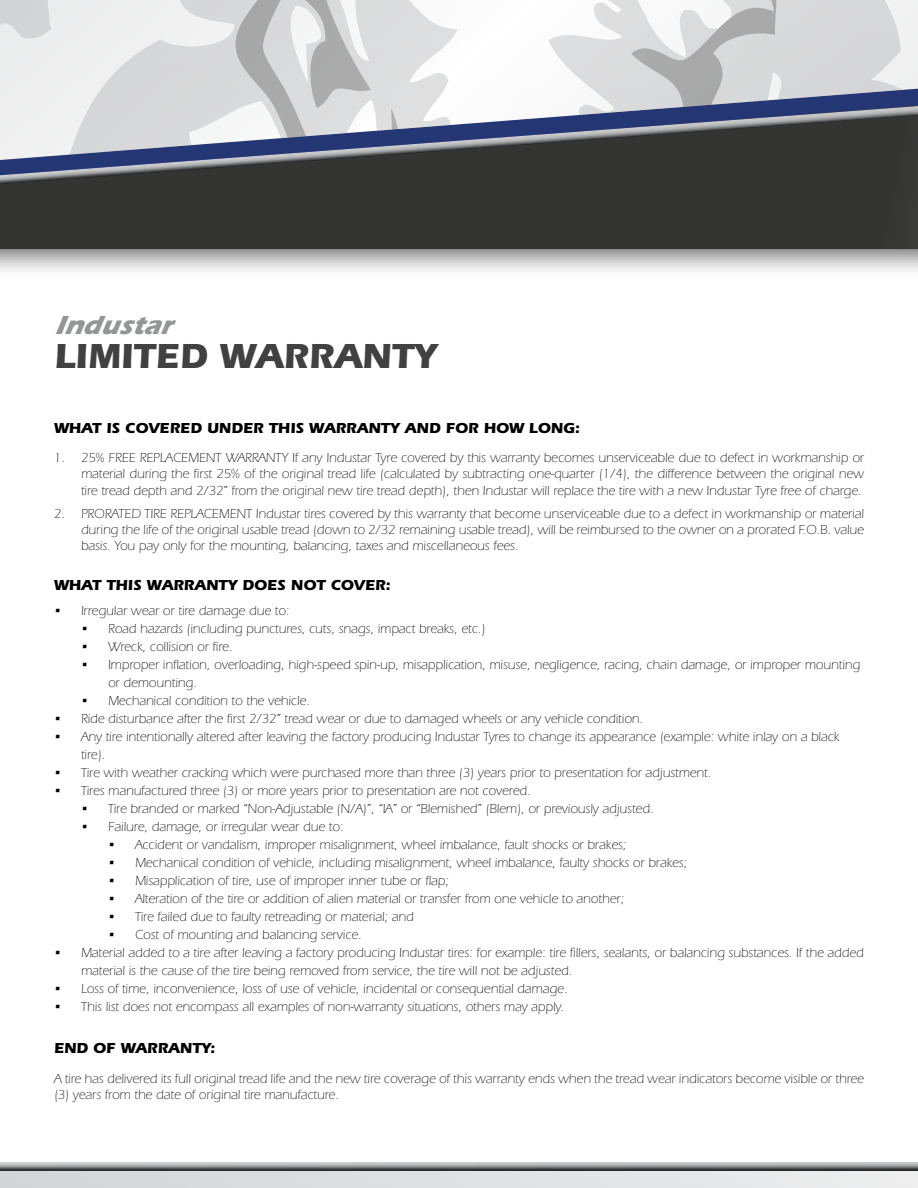
<style>
.page{position:relative;width:918px;height:1188px;background:#fff}
.page>*{position:absolute;margin:0;border:0;box-sizing:border-box;transform-origin:0 0}
.t1{font:700 36px "ITC Eras Std";color:#414042}
.t2{font:italic 700 27px "ITC Eras Std";color:#939598}
.t3{font:700 15px "ITC Eras Std";color:#000}
.t4{font:300 13.5px/16.2px "ITC Eras Std";color:#000}
</style>
<div class="page">
<svg style="left:0;top:160px;width:918px;height:111px;background:#535353"></svg>
<svg style="left:409px;top:0;width:281px;height:160px"></svg>
<svg style="left:0;top:0;width:409px;height:160px"></svg>
<svg style="left:690px;top:0;width:228px;height:160px;background:#9a9ca3"></svg>
<div style="left:0;top:1166px;width:918px;height:22px;background:#e0e1e2"></div>
<div style="left:0;top:1162px;width:918px;height:10px;background:#000;opacity:.75"></div>
<h2 class="t2" style="left:54px;top:309px;width:130px">Industar</h2>
<h1 class="t1" style="left:54px;top:335px;width:385px">LIMITED WARRANTY</h1>
<p class="t3" style="left:54px;top:419px;width:528px">WHAT IS COVERED UNDER THIS WARRANTY AND FOR HOW LONG :</p>
<p class="t4" style="left:54px;top:450px;width:62px">1. 25% free</p>
<p class="t4" style="left:140px;top:450px;width:36px">replacement</p>
<p class="t4" style="left:226px;top:450px;width:10px">warrant</p>
<p class="t4" style="left:81px;top:450px;width:785px;text-align:justify;text-indent:201px">y If any Industar Tyre covered by this warranty becomes unserviceable due to defect in workmanship or material during the first 25% of the original tread life (calculated by subtracting one-quarter (1/4), the difference between the original new tire tread depth and 2/32” from the original new tire tread depth), then Industar will replace the tire with a new Industar Tyre free of charge.</p>
<p class="t4" style="left:54px;top:505px;width:36px">2. Prorated</p>
<p class="t4" style="left:145px;top:505px;width:7px">tire</p>
<p class="t4" style="left:170px;top:505px;width:36px">replacement</p>
<p class="t4" style="left:81px;top:505px;width:785px;text-align:justify;text-indent:175px">Industar tires covered by this warranty that become unserviceable due to a defect in workmanship or material during the life of the original usable tread (down to 2/32 remaining usable tread), will be reimbursed to the owner on a prorated F.O.B. value basis. You pay only for the mounting, balancing, taxes and miscellaneous fees.</p>
<p class="t3" style="left:54px;top:577px;width:338px">WHAT THIS WARRANTY DOES NOT COVER:</p>
<p class="t4" style="left:54px;top:603px;width:237px">• Irregular wear or tire damage due to:</p>
<p class="t4" style="left:81px;top:621px;width:406px">• Road hazards (including punctures, cuts, snags, impact breaks, etc.)</p>
<p class="t4" style="left:81px;top:639px;width:153px">• Wreck, collision or fire.</p>
<p class="t4" style="left:108px;top:656px;width:754px;line-height:18px;text-indent:-27px">• Improper inflation, overloading, high-speed spin-up, misapplication, misuse, negligence, racing, chain damage, or improper mounting or demounting.</p>
<p class="t4" style="left:81px;top:693px;width:231px">• Mechanical condition to the vehicle.</p>
<p class="t4" style="left:54px;top:711px;width:591px">• Ride disturbance after the first 2/32” tread wear or due to damaged wheels or any vehicle condition.</p>
<p class="t4" style="left:81px;top:728px;width:760px;line-height:18px;text-indent:-27px">• Any tire intentionally altered after leaving the factory producing Industar Tyres to change its appearance (example: white inlay on a black tire).</p>
<p class="t4" style="left:54px;top:765px;width:659px">• Tire with weather cracking which were purchased more than three (3) years prior to presentation for adjustment.</p>
<p class="t4" style="left:54px;top:783px;width:478px">• Tires manufactured three (3) or more years prior to presentation are not covered.</p>
<p class="t4" style="left:81px;top:801px;width:574px">• Tire branded or marked “Non-Adjustable (N/A)”, “IA” or “Blemished” (Blem), or previously adjusted.</p>
<p class="t4" style="left:81px;top:819px;width:264px">• Failure, damage, or irregular wear due to:</p>
<p class="t4" style="left:108px;top:837px;width:520px">• Accident or vandalism, improper misalignment, wheel imbalance, fault shocks or brakes;</p>
<p class="t4" style="left:108px;top:855px;width:581px">• Mechanical condition of vehicle, including misalignment, wheel imbalance, faulty shocks or brakes;</p>
<p class="t4" style="left:108px;top:873px;width:343px">• Misapplication of tire, use of improper inner tube or flap;</p>
<p class="t4" style="left:108px;top:891px;width:518px">• Alteration of the tire or addition of alien material or transfer from one vehicle to another;</p>
<p class="t4" style="left:108px;top:909px;width:307px">• Tire failed due to faulty retreading or material; and</p>
<p class="t4" style="left:108px;top:927px;width:255px">• Cost of mounting and balancing service.</p>
<p class="t4" style="left:81px;top:944px;width:784px;line-height:18px;text-indent:-27px">• Material added to a tire after leaving a factory producing Industar tires: for example: tire fillers, sealants, or balancing substances. If the added material is the cause of the tire being removed from service, the tire will not be adjusted.</p>
<p class="t4" style="left:54px;top:981px;width:515px">• Loss of time, inconvenience, loss of use of vehicle, incidental or consequential damage.</p>
<p class="t4" style="left:54px;top:999px;width:512px">• This list does not encompass all examples of non-warranty situations, others may apply.</p>
<p class="t3" style="left:54px;top:1040px;width:12px">END</p>
<p class="t3" style="left:93px;top:1040px;width:123px">OF WARRANTY:</p>
<p class="t4" style="left:54px;top:1071px;width:812px">A tire has delivered its full original tread life and the new tire coverage of this warranty ends when the tread wear indicators become visible or three (3) years from the date of original tire manufacture.</p>
</div>
